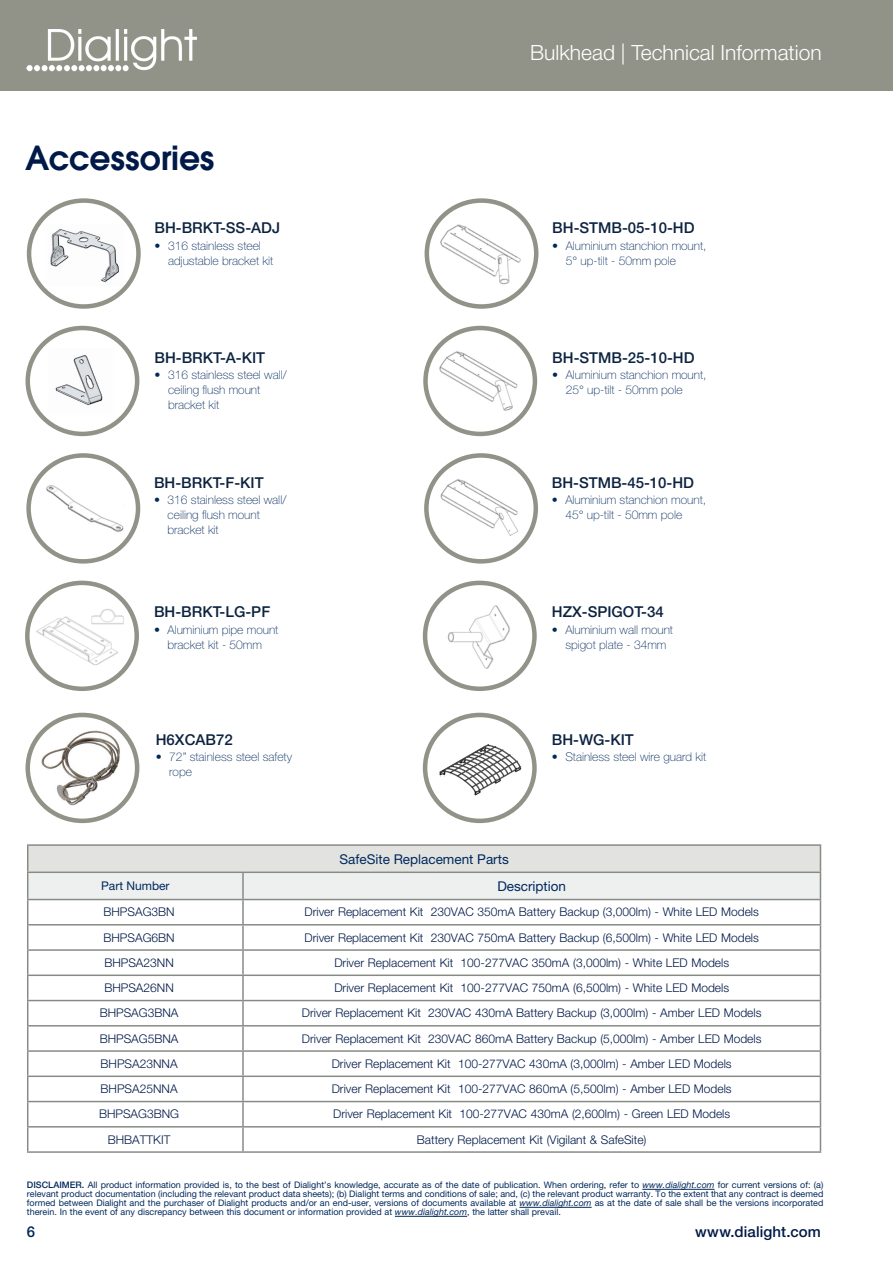
<style>
.page{position:relative;width:893px;height:1263px;background:#fff}
.page>*{position:absolute;margin:0;border:0;box-sizing:border-box;transform-origin:0 0}
.Page_Title{font:600 33px "ITC Avant Garde Std";letter-spacing:-.005em;color:#001948}
.t1{font:300 21px "Helvetica Neue LT Std";color:#fff}
.Tech_Specs_Copy_Bullets{font:500 15px "Helvetica Neue LT Std";color:#0c2340}
.t2{font:500 15px "Helvetica Neue LT Std";letter-spacing:.005em;color:#001948}
.t3{font:500 15px "Helvetica Neue LT Std";color:#00295c}
.t4{font:13.5px "Helvetica Neue LT Std";color:#00295c}
.t5{font:300 12px "Helvetica Neue LT Std";color:#001948}
.t6{font:100 12px/15px "Helvetica Neue LT Std";color:#00295c}
.t7{font:12px "Helvetica Neue LT Std";color:#00295c}
.t8{font:9px/9px "Helvetica Neue LT Std";color:#00295c;text-align:justify}
.s1{font-weight:500}
.s2{font-style:italic}
</style>
<div class="page">
<div style="left:0;top:0;width:893px;height:91px;background:#919388"></div>
<img style="left:27px;top:30px;width:169px;height:42px">
<hr style="left:642px;top:1189px;width:72px;height:1px;background:#00295c">
<hr style="left:519px;top:1207px;width:73px;height:1px;background:#00295c">
<hr style="left:395px;top:1216px;width:72px;height:1px;background:#00295c">
<img style="left:30px;top:223px;width:111px;height:64px">
<div style="left:27px;top:198px;width:114px;height:111px;border:4px solid #919388;border-radius:50%"></div>
<img style="left:28px;top:347px;width:111px;height:71px">
<div style="left:26px;top:326px;width:113px;height:110px;border:4px solid #919388;border-radius:50%"></div>
<img style="left:33px;top:477px;width:98px;height:59px">
<div style="left:26px;top:453px;width:114px;height:111px;border:4px solid #919388;border-radius:50%"></div>
<img style="left:32px;top:608px;width:97px;height:57px">
<div style="left:25px;top:581px;width:114px;height:110px;border:4px solid #919388;border-radius:50%"></div>
<img style="left:432px;top:223px;width:89px;height:61px">
<div style="left:425px;top:198px;width:113px;height:111px;border:4px solid #919388;border-radius:50%"></div>
<img style="left:429px;top:348px;width:96px;height:66px">
<div style="left:423px;top:326px;width:114px;height:110px;border:4px solid #919388;border-radius:50%"></div>
<img style="left:436px;top:478px;width:88px;height:60px">
<div style="left:424px;top:453px;width:114px;height:111px;border:4px solid #919388;border-radius:50%"></div>
<img style="left:447px;top:605px;width:63px;height:64px">
<div style="left:423px;top:581px;width:114px;height:110px;border:4px solid #919388;border-radius:50%"></div>
<img style="left:433px;top:740px;width:93px;height:56px">
<div style="left:423px;top:713px;width:114px;height:110px;border:4px solid #919388;border-radius:50%"></div>
<img style="left:41px;top:730px;width:80px;height:76px">
<div style="left:26px;top:713px;width:113px;height:110px;border:4px solid #919388;border-radius:50%"></div>
<hr style="left:27px;top:844px;width:216px;height:2px;background:#878b85">
<hr style="left:243px;top:844px;width:578px;height:2px;background:#878b85">
<hr style="left:27px;top:1151px;width:216px;height:2px;background:#878b85">
<hr style="left:243px;top:1151px;width:578px;height:2px;background:#878b85">
<svg style="left:27px;top:846px;width:794px;height:305px"></svg>
<hr style="left:27px;top:1000px;width:216px;height:1px;background:#878b85">
<hr style="left:27px;top:1025px;width:216px;height:1px;background:#878b85">
<hr style="left:27px;top:1050px;width:216px;height:2px;background:#878b85">
<hr style="left:27px;top:1075px;width:216px;height:2px;background:#878b85">
<hr style="left:27px;top:1101px;width:216px;height:1px;background:#878b85">
<hr style="left:243px;top:1000px;width:578px;height:1px;background:#878b85">
<hr style="left:243px;top:1025px;width:578px;height:1px;background:#878b85">
<hr style="left:243px;top:1050px;width:578px;height:2px;background:#878b85">
<hr style="left:243px;top:1075px;width:578px;height:2px;background:#878b85">
<hr style="left:243px;top:1101px;width:578px;height:1px;background:#878b85">
<p class="Page_Title" style="left:25px;top:136px;width:191px">Accessories</p>
<p class="Tech_Specs_Copy_Bullets" style="left:154px;top:219px;width:127px">BH-BRKT-SS-ADJ</p>
<p class="t6" style="left:168px;top:238px;width:107px;text-indent:-14px">• 316 stainless steel adjustable bracket kit</p>
<p class="Tech_Specs_Copy_Bullets" style="left:154px;top:348px;width:112px">BH-BRKT-A-KIT</p>
<p class="t6" style="left:168px;top:367px;width:120px;text-indent:-14px">• 316 stainless steel wall/ ceiling flush mount bracket kit</p>
<p class="Tech_Specs_Copy_Bullets" style="left:154px;top:474px;width:111px">BH-BRKT-F-KIT</p>
<p class="t6" style="left:168px;top:493px;width:120px;text-indent:-14px">• 316 stainless steel wall/ ceiling flush mount bracket kit</p>
<p class="Tech_Specs_Copy_Bullets" style="left:154px;top:603px;width:118px">BH-BRKT-LG-PF</p>
<p class="t6" style="left:154px;top:622px;width:126px;text-align:center">• Aluminium pipe mount bracket kit - 50mm</p>
<p class="Tech_Specs_Copy_Bullets" style="left:156px;top:731px;width:78px">H6XCAB72</p>
<p class="t6" style="left:169px;top:750px;width:124px;text-indent:-14px">• 72” stainless steel safety rope</p>
<p class="t1" style="left:530px;top:39px;width:293px">Bulkhead | Technical Information</p>
<p class="t1" style="left:592px;top:39px;width:229px">High Bay | Corded Model</p>
<p class="t4" style="left:339px;top:851px;width:171px">SafeSite Replacement Parts</p>
<p class="Tech_Specs_Copy_Bullets" style="left:552px;top:219px;width:144px">BH-STMB-05-10-HD</p>
<p class="t6" style="left:566px;top:238px;width:142px;text-indent:-14px">• Aluminium stanchion mount,<br>5° up-tilt - 50mm pole</p>
<p class="Tech_Specs_Copy_Bullets" style="left:552px;top:348px;width:144px">BH-STMB-25-10-HD</p>
<p class="t6" style="left:566px;top:367px;width:142px;text-indent:-14px">• Aluminium stanchion mount,<br>25° up-tilt - 50mm pole</p>
<p class="Tech_Specs_Copy_Bullets" style="left:552px;top:474px;width:144px">BH-STMB-45-10-HD</p>
<p class="t6" style="left:565px;top:493px;width:142px;text-indent:-14px">• Aluminium stanchion mount,<br>45° up-tilt - 50mm pole</p>
<p class="Tech_Specs_Copy_Bullets" style="left:552px;top:603px;width:113px">HZX-SPIGOT-34</p>
<p class="t6" style="left:552px;top:622px;width:123px;text-align:center">• Aluminium wall mount spigot plate - 34mm</p>
<p class="Tech_Specs_Copy_Bullets" style="left:552px;top:731px;width:83px">BH-WG-KIT</p>
<p class="t6" style="left:552px;top:750px;width:156px">• Stainless steel wire guard kit</p>
<p class="t7" style="left:101px;top:879px;width:70px">Part Number</p>
<p class="t4" style="left:497px;top:878px;width:70px">Description</p>
<p class="t5" style="left:104px;top:905px;width:73px">BHPSAG3BN</p>
<p class="t5" style="left:305px;top:905px;width:456px">Driver Replacement Kit 230VAC 350mA Battery Backup (3,000lm) - White LED Models</p>
<p class="t5" style="left:104px;top:930px;width:73px">BHPSAG6BN</p>
<p class="t5" style="left:305px;top:930px;width:456px">Driver Replacement Kit 230VAC 750mA Battery Backup (6,500lm) - White LED Models</p>
<p class="t5" style="left:104px;top:955px;width:71px">BHPSA23NN</p>
<p class="t5" style="left:334px;top:955px;width:396px">Driver Replacement Kit 100-277VAC 350mA (3,000lm) - White LED Models</p>
<p class="t5" style="left:104px;top:980px;width:71px">BHPSA26NN</p>
<p class="t5" style="left:334px;top:980px;width:396px">Driver Replacement Kit 100-277VAC 750mA (6,500lm) - White LED Models</p>
<p class="t5" style="left:100px;top:1006px;width:80px">BHPSAG3BNA</p>
<p class="t5" style="left:302px;top:1006px;width:461px">Driver Replacement Kit 230VAC 430mA Battery Backup (3,000lm) - Amber LED Models</p>
<p class="t5" style="left:100px;top:1031px;width:80px">BHPSAG5BNA</p>
<p class="t5" style="left:302px;top:1031px;width:461px">Driver Replacement Kit 230VAC 860mA Battery Backup (5,000lm) - Amber LED Models</p>
<p class="t5" style="left:101px;top:1056px;width:78px">BHPSA23NNA</p>
<p class="t5" style="left:332px;top:1056px;width:401px">Driver Replacement Kit 100-277VAC 430mA (3,000lm) - Amber LED Models</p>
<p class="t5" style="left:101px;top:1081px;width:78px">BHPSA25NNA</p>
<p class="t5" style="left:332px;top:1081px;width:401px">Driver Replacement Kit 100-277VAC 860mA (5,500lm) - Amber LED Models</p>
<p class="t5" style="left:99px;top:1107px;width:82px">BHPSAG3BNG</p>
<p class="t5" style="left:333px;top:1107px;width:399px">Driver Replacement Kit 100-277VAC 430mA (2,600lm) - Green LED Models</p>
<p class="t5" style="left:108px;top:1132px;width:64px">BHBATTKIT</p>
<p class="t5" style="left:417px;top:1132px;width:231px">Battery Replacement Kit (Vigilant &amp; SafeSite)</p>
<p class="t8" style="left:27px;top:1180px;width:798px"><span class="s1">DISCLAIMER.</span> All product information provided is, to the best of Dialight’s knowledge, accurate as of the date of publication. When ordering, refer to <span class="s2">www.dialight.com</span> for current versions of: (a) relevant product documentation (including the relevant product data sheets); (b) Dialight terms and conditions of sale; and, (c) the relevant product warranty. To the extent that any contract is deemed formed between Dialight and the purchaser of Dialight products and/or an end-user, versions of documents available at <span class="s2">www.dialight.com</span> as at the date of sale shall be the versions incorporated therein. In the event of any discrepancy between this document or information provided at <span class="s2">www.dialight.com</span>, the latter shall prevail.</p>
<p class="t3" style="left:27px;top:1223px;width:10px">6</p>
<p class="t2" style="left:695px;top:1223px;width:127px">www.dialight.com</p>
</div>
